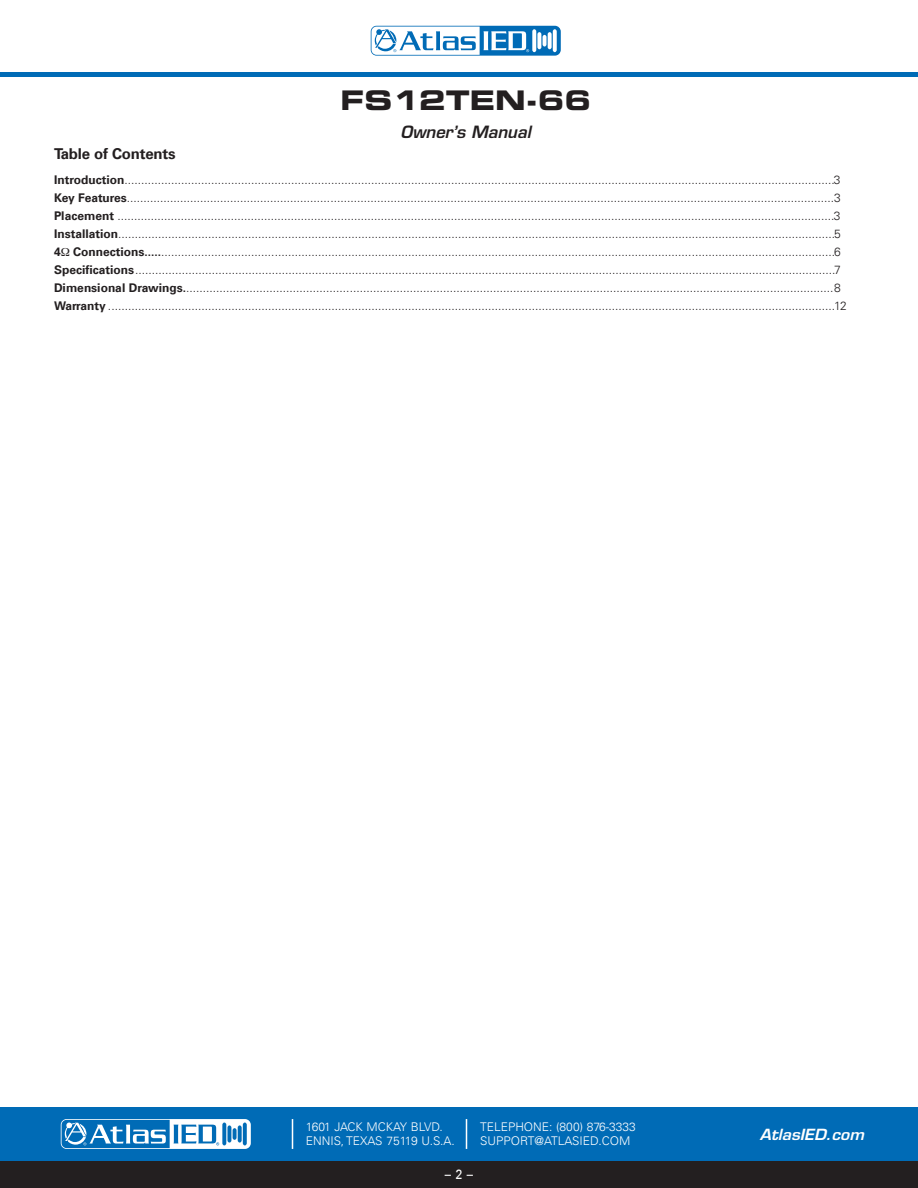
<style>
.page{position:relative;width:918px;height:1188px;background:#fff}
.page>*{position:absolute;margin:0;border:0;box-sizing:border-box;transform-origin:0 0}
.Headline{font:27px "Eurostile LT Std Bold Ex 2";color:#231f20}
.Sub-Headline{font:italic 600 16.5px "Eurostile LT Std";color:#231f20}
.Subhead_10pt_Bold{font:700 15px "Univers LT";letter-spacing:-.01em;color:#231f20}
.t1{font:italic 600 15px "Eurostile LT Std";color:#fff;scale:1.05 1}
.t2{font:13.5px "Univers LT";color:#fff;scale:.94 1}
.TOC_headers{font:300 12px "Univers LT";color:#231f20}
.t3{font:300 12px/13.5px "Univers LT";color:#fff}
.s1{font-weight:700}
</style>
<div class="page">
<hr style="left:0;top:73px;width:918px;height:4px;background:#006bb6">
<svg style="left:371px;top:26px;width:190px;height:30px"></svg>
<svg style="left:532px;top:29px;width:4px;height:23px"></svg>
<svg style="left:553px;top:29px;width:4px;height:23px"></svg>
<svg style="left:537px;top:32px;width:4px;height:17px"></svg>
<svg style="left:548px;top:32px;width:4px;height:17px"></svg>
<svg style="left:543px;top:35px;width:4px;height:12px"></svg>
<svg style="left:372px;top:27px;width:157px;height:28px"></svg>
<div style="left:0;top:1107px;width:918px;height:54px;background:#006bb6"></div>
<hr style="left:292px;top:1119px;width:1px;height:30px;background:#fff">
<hr style="left:466px;top:1119px;width:1px;height:30px;background:#fff">
<svg style="left:61px;top:1119px;width:190px;height:30px"></svg>
<div style="left:0;top:1161px;width:918px;height:27px;background:#231f20"></div>
<p class="Headline" style="left:340px;top:81px;width:252px">FS12TEN-66</p>
<p class="Sub-Headline" style="left:401px;top:122px;width:132px">Owner’s Manual</p>
<p class="Subhead_10pt_Bold" style="left:54px;top:145px;width:123px">Table of Contents</p>
<p class="TOC_headers" style="left:54px;top:173px;width:788px"><span class="s1">Introduction</span>.....................................................................................................................................................................................................................3</p>
<p class="TOC_headers" style="left:54px;top:191px;width:788px"><span class="s1">Key Features</span>....................................................................................................................................................................................................................3</p>
<p class="TOC_headers" style="left:54px;top:209px;width:788px"><span class="s1">Placement</span> .......................................................................................................................................................................................................................3</p>
<p class="TOC_headers" style="left:54px;top:227px;width:788px"><span class="s1">Installation</span>.......................................................................................................................................................................................................................5</p>
<p class="TOC_headers" style="left:54px;top:245px;width:788px"><span class="s1">4 Connections.....</span>..........................................................................................................................................................................................................6</p>
<p class="TOC_headers" style="left:54px;top:263px;width:788px"><span class="s1">Specifications</span>..................................................................................................................................................................................................................7</p>
<p class="TOC_headers" style="left:54px;top:281px;width:788px"><span class="s1">Dimensional Drawings.</span>..................................................................................................................................................................................................8</p>
<p class="TOC_headers" style="left:54px;top:299px;width:794px"><span class="s1">Warranty</span> ..........................................................................................................................................................................................................................12</p>
<p class="t3" style="left:306px;top:1120px;width:151px">1601 JACK MCKAY BLVD.<br>ENNIS, TEXAS 75119 U.S.A.</p>
<p class="t2" style="left:445px;top:1167px;width:31px">– 2 –</p>
<p class="t3" style="left:480px;top:1120px;width:157px">TELEPHONE: (800) 876-3333</p>
<p class="t3" style="left:480px;top:1134px;width:152px">SUPPORT@ATLASIED.COM</p>
<p class="t1" style="left:760px;top:1125px;width:101px">AtlasIED.com</p>
</div>
